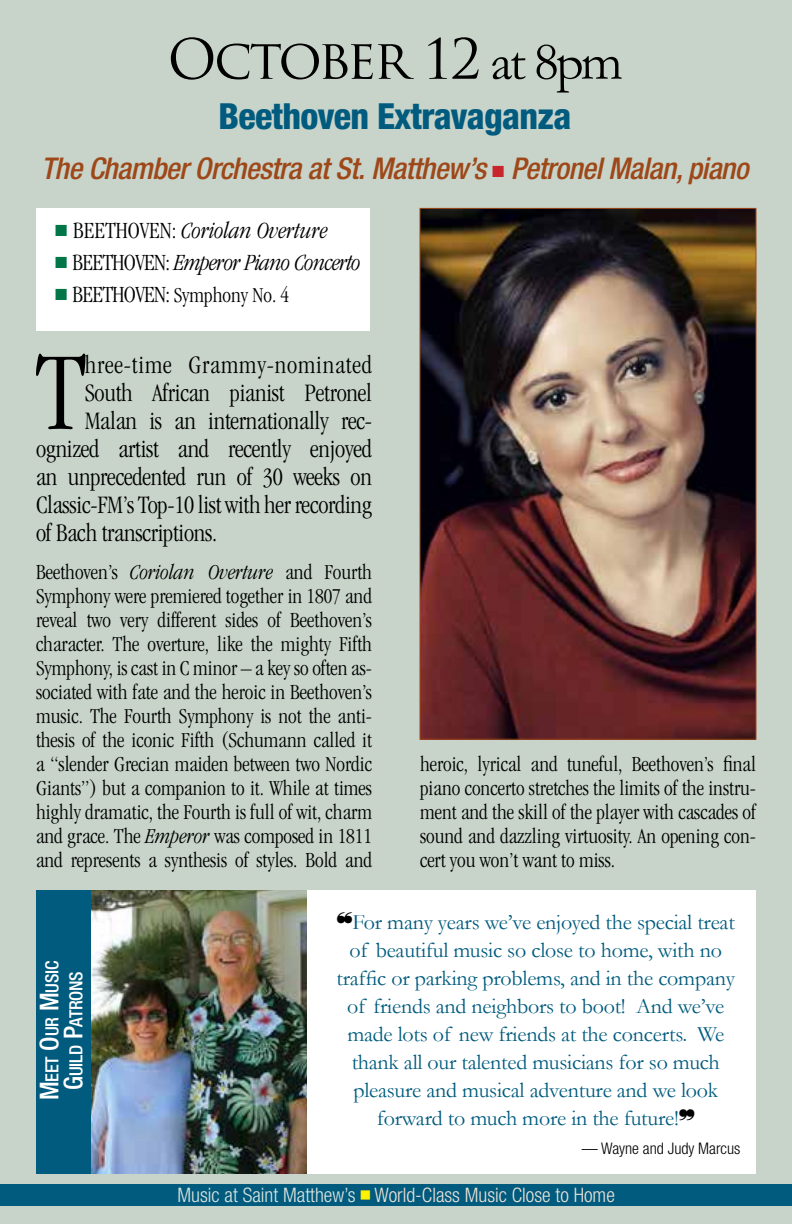
<style>
.page{position:relative;width:792px;height:1224px;background:#c8d4c9}
.page>*{position:absolute;margin:0;border:0;box-sizing:border-box;transform-origin:0 0}
.t1{font:300 condensed 114.8px "Garamond";color:#000}
.t2{font:54px "Trajan Pro";letter-spacing:-.055em;color:#000}
.t3{font:800 condensed 36px "Helvetica Neue LT Pro";letter-spacing:-.02em;color:#005b7e}
.t4{font:italic 500 condensed 30px "Helvetica Neue LT Pro";letter-spacing:-.02em;color:#9e481a}
.t5{font:300 condensed 26px "Garamond";letter-spacing:-.01em;color:#000}
.t6{font:300 condensed 26px "Garamond";letter-spacing:.03em;color:#000}
.t7{font:italic 300 condensed 24px "Garamond";letter-spacing:-.025em;color:#000}
.t8{font:italic 300 condensed 24px "Garamond";color:#000}
.t9{font:300 condensed 22px/24px "Garamond";color:#000;text-align:justify}
.t10{font:22px "Garamond";letter-spacing:-.01em;color:#005b7e}
.t11{font:300 condensed 20px "Helvetica Neue LT Pro";color:#efe2d7}
.t12{font:500 condensed 18.2px/24px "Helvetica Neue LT Pro";letter-spacing:-.015em;color:#fff;text-align:center}
.t13{font:300 condensed 16px "Helvetica Neue LT Pro";color:#000}
.s1{font-family:"Garamond"}
.s2{color:#c9252c}
.s3{color:#007647}
.s4{font-style:normal}
.s5{font-size:24px}
.s6{font-style:italic}
.s7{font-size:26px}
.s8{color:#e0e6e0}
</style>
<div class="page">
<div style="left:0;top:1184px;width:792px;height:22px;background:#005b7e"></div>
<div style="left:36px;top:209px;width:334px;height:122px;background:#fff"></div>
<img style="left:422px;top:210px;width:332px;height:528px">
<div style="left:38px;top:890px;width:718px;height:284px;background:#fff"></div>
<div style="left:36px;top:890px;width:55px;height:284px;background:#005b7e"></div>
<img style="left:92px;top:890px;width:215px;height:284px">
<h2 class="t2" style="left:167px;top:25px;width:457px">OCTOBER 12 <span class="s1">at 8pm</span></h2>
<h3 class="t3" style="left:219px;top:94px;width:354px">Beethoven Extravaganza</h3>
<h3 class="t4" style="left:41px;top:150px;width:709px">The Chamber Orchestra at St. Matthew’s <span class="s2">■</span> Petronel Malan, piano</h3>
<p class="t8" style="left:55px;top:218px;width:274px"><span class="s3">■</span> <span class="s4">BEETHOVEN:</span> Coriolan Overture</p>
<p class="t7" style="left:55px;top:250px;width:307px"><span class="s3">■</span> <span class="s4">BEETHOVEN:</span> Emperor Piano Concerto</p>
<p class="t9" style="left:55px;top:283px;width:235px"><span class="s3">■</span> <span class="s5">BEETHOVEN:</span> Symphony No. 4</p>
<h1 class="t1" style="left:35px;top:330px;width:53px">T</h1>
<p class="t6" style="left:85px;top:350px;width:289px">hree-time Grammy-nominated</p>
<p class="t5" style="left:85px;top:378px;width:289px">South African pianist Petronel</p>
<p class="t5" style="left:85px;top:406px;width:289px">Malan is an internationally rec-</p>
<p class="t5" style="left:36px;top:434px;width:338px">ognized artist and recently enjoyed</p>
<p class="t5" style="left:36px;top:462px;width:337px">an unprecedented run of 30 weeks on</p>
<p class="t5" style="left:36px;top:490px;width:338px">Classic-FM’s Top-10 list with her recording</p>
<p class="t5" style="left:36px;top:518px;width:183px">of Bach transcriptions.</p>
<p class="t9" style="left:36px;top:560px;width:338px">Beethoven’s <span class="s6">Coriolan Overture</span> and Fourth Symphony were premiered together in 1807 and reveal two very different sides of Beethoven’s character. The overture, like the mighty Fifth Symphony, is cast in C minor – a key so often as&shy;sociated with fate and the heroic in Beethoven’s music. The Fourth Symphony is not the anti&shy;thesis of the iconic Fifth (Schumann called it a “slender Grecian maiden between two Nordic Giants”) but a companion to it. While at times highly dramatic, the Fourth is full of wit, charm and grace. The <span class="s6">Emperor</span> was composed in 1811 and represents a synthesis of styles. Bold and</p>
<p class="t9" style="left:420px;top:752px;width:338px">heroic, lyrical and tuneful, Beethoven’s final piano concerto stretches the limits of the instru&shy;ment and the skill of the player with cascades of sound and dazzling virtuosity. An opening con&shy;cert you won’t want to miss.</p>
<p class="t12" style="left:40px;top:1100px;width:141px;rotate:-90deg"><span class="s7">M</span>eet <span class="s7">O</span>ur <span class="s7">M</span>usic<br><span class="s7">G</span>uild <span class="s7">P</span>atrons</p>
<p class="t10" style="left:353px;top:907px;width:384px">For many years we’ve enjoyed the special treat</p>
<p class="t10" style="left:350px;top:935px;width:374px">of beautiful music so close to home, with no</p>
<p class="t10" style="left:337px;top:963px;width:400px">traffic or parking problems, and in the company</p>
<p class="t10" style="left:347px;top:991px;width:379px">of friends and neighbors to boot! And we’ve</p>
<p class="t10" style="left:347px;top:1019px;width:378px">made lots of new friends at the concerts. We</p>
<p class="t10" style="left:352px;top:1047px;width:370px">thank all our talented musicians for so much</p>
<p class="t10" style="left:353px;top:1075px;width:366px">pleasure and musical adventure and we look</p>
<p class="t10" style="left:377px;top:1103px;width:304px">forward to much more in the future!</p>
<p class="t13" style="left:582px;top:1139px;width:160px">— Wayne and Judy Marcus</p>
<p class="t11" style="left:178px;top:1184px;width:439px"><span class="s8">Music at Saint Matthew’s</span> <sup>■</sup> World-Class Music Close to Home</p>
</div>
